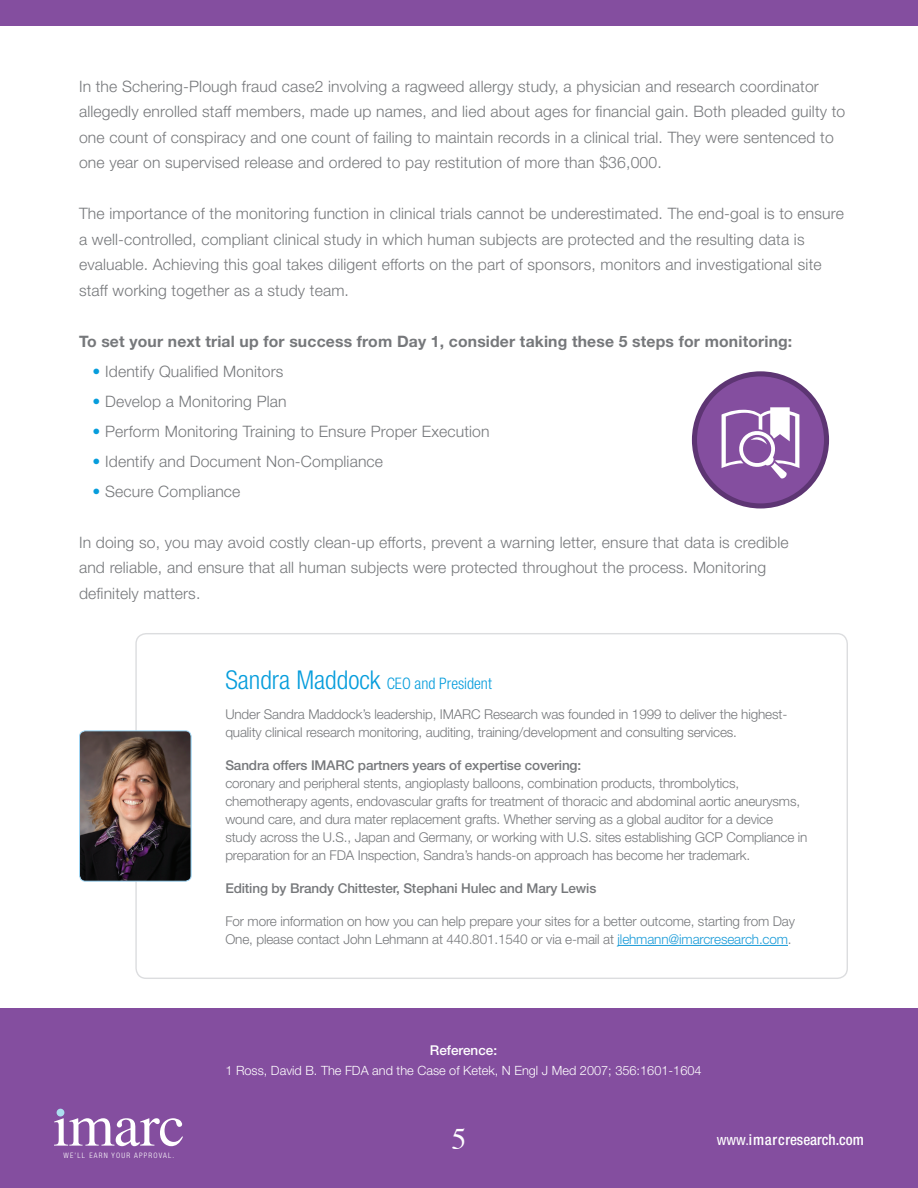
<style>
.page{position:relative;width:918px;height:1188px;background:#fff}
.page>*{position:absolute;margin:0;border:0;box-sizing:border-box;transform-origin:0 0}
.t1{font:29.85px "Times";color:#fff}
.t2{font:300 condensed 15.9px "Helvetica Neue";color:#069ddc}
.t3{font:300 15.75px/25.5px "Helvetica Neue";letter-spacing:.01em;color:#76787b}
.t4{font:700 15.75px "Helvetica Neue";letter-spacing:.01em;color:#76787b}
.t5{font:500 condensed 15px "Helvetica Neue";color:#fff}
.t6{font:300 13.5px/18px "Helvetica Neue";letter-spacing:-.01em;color:#76787b}
.t7{font:500 13.5px "Helvetica Neue";letter-spacing:-.01em;color:#76787b}
.t8{font:500 13.5px "Helvetica Neue";color:#fff}
.t9{font:300 12.75px "Helvetica Neue";color:#fff}
.t10{font:300 condensed 7.5px "Helvetica Neue";letter-spacing:.16em;color:#fff}
.s1{color:#069ddc}
.s2{font-size:25.95px}
.s3{color:#199bd8}
.s4{font-weight:400}
</style>
<div class="page">
<div style="left:0;top:1009px;width:918px;height:179px;background:#844e9f"></div>
<div style="left:0;top:0;width:918px;height:26px;background:#844e9f"></div>
<img style="left:81px;top:732px;width:109px;height:148px">
<div style="left:79px;top:730px;width:113px;height:152px;border:1px solid #a1d6f4;border-radius:6px"></div>
<hr style="left:618px;top:945px;width:170px;height:1px;background:#199bd8">
<svg style="left:54px;top:1118px;width:129px;height:28px"></svg>
<div style="left:57px;top:1109px;width:7px;height:8px;background:#acdfef;border-radius:50%"></div>
<div style="left:694px;top:374px;width:133px;height:132px;background:#844e9f;border-radius:50%"></div>
<div style="left:692px;top:371px;width:137px;height:137px;border:5px solid #5d3573;border-radius:50%"></div>
<svg style="left:722px;top:407px;width:77px;height:72px"></svg>
<p class="t3" style="left:79px;top:73px;width:768px">In the Schering-Plough fraud case2 involving a ragweed allergy study, a physician and research coordinator allegedly enrolled staff members, made up names, and lied about ages for financial gain. Both pleaded guilty to one count of conspiracy and one count of failing to maintain records in a clinical trial. They were sentenced to one year on supervised release and ordered to pay restitution of more than $36,000.</p>
<p class="t3" style="left:79px;top:201px;width:766px">The importance of the monitoring function in clinical trials cannot be underestimated. The end-goal is to ensure a well-controlled, compliant clinical study in which human subjects are protected and the resulting data is evaluable. Achieving this goal takes diligent efforts on the part of sponsors, monitors and investigational site staff working together as a study team.</p>
<p class="t4" style="left:79px;top:331px;width:715px">To set your next trial up for success from Day 1, consider taking these 5 steps for monitoring:</p>
<p class="t3" style="left:93px;top:358px;width:192px"><span class="s1">•</span> Identify Qualified Monitors</p>
<p class="t3" style="left:93px;top:388px;width:196px"><span class="s1">•</span> Develop a Monitoring Plan</p>
<p class="t3" style="left:93px;top:418px;width:399px"><span class="s1">•</span> Perform Monitoring Training to Ensure Proper Execution</p>
<p class="t3" style="left:93px;top:448px;width:292px"><span class="s1">•</span> Identify and Document Non-Compliance</p>
<p class="t3" style="left:93px;top:478px;width:149px"><span class="s1">•</span> Secure Compliance</p>
<p class="t3" style="left:79px;top:529px;width:711px">In doing so, you may avoid costly clean-up efforts, prevent a warning letter, ensure that data is credible and reliable, and ensure that all human subjects were protected throughout the process. Monitoring definitely matters.</p>
<p class="t2" style="left:225px;top:674px;width:268px"><span class="s2">Sandra Maddock</span> CEO and President</p>
<p class="t6" style="left:225px;top:705px;width:563px">Under Sandra Maddock’s leadership, IMARC Research was founded in 1999 to deliver the highest&shy;quality clinical research monitoring, auditing, training/development and consulting services.</p>
<p class="t7" style="left:225px;top:757px;width:357px">Sandra offers IMARC partners years of expertise covering:</p>
<p class="t6" style="left:225px;top:774px;width:584px">coronary and peripheral stents, angioplasty balloons, combination products, thrombolytics, chemotherapy agents, endovascular grafts for treatment of thoracic and abdominal aortic aneurysms, wound care, and dura mater replacement grafts. Whether serving as a global auditor for a device study across the U.S., Japan and Germany, or working with U.S. sites establishing GCP Compliance in preparation for an FDA Inspection, Sandra’s hands-on approach has become her trademark.</p>
<p class="t7" style="left:225px;top:880px;width:373px">Editing by Brandy Chittester, Stephani Hulec and Mary Lewis</p>
<p class="t6" style="left:225px;top:912px;width:571px">For more information on how you can help prepare your sites for a better outcome, starting from Day<br>One, please contact John Lehmann at 440.801.1540 or via e-mail at <span class="s3">jlehmann@imarcresearch.com</span>.</p>
<p class="t10" style="left:63px;top:1151px;width:112px">WE’LL EARN YOUR APPROVAL.</p>
<p class="t8" style="left:430px;top:1042px;width:69px">Reference:</p>
<p class="t9" style="left:225px;top:1062px;width:478px">1 Ross, David B. The FDA and the Case of Ketek, N Engl J Med 2007; 356:1601-1604</p>
<h1 class="t1" style="left:452px;top:1111px;width:16px">5</h1>
<p class="t5" style="left:717px;top:1131px;width:149px"><span class="s4">www.</span>imarcresearch.com</p>
</div>
